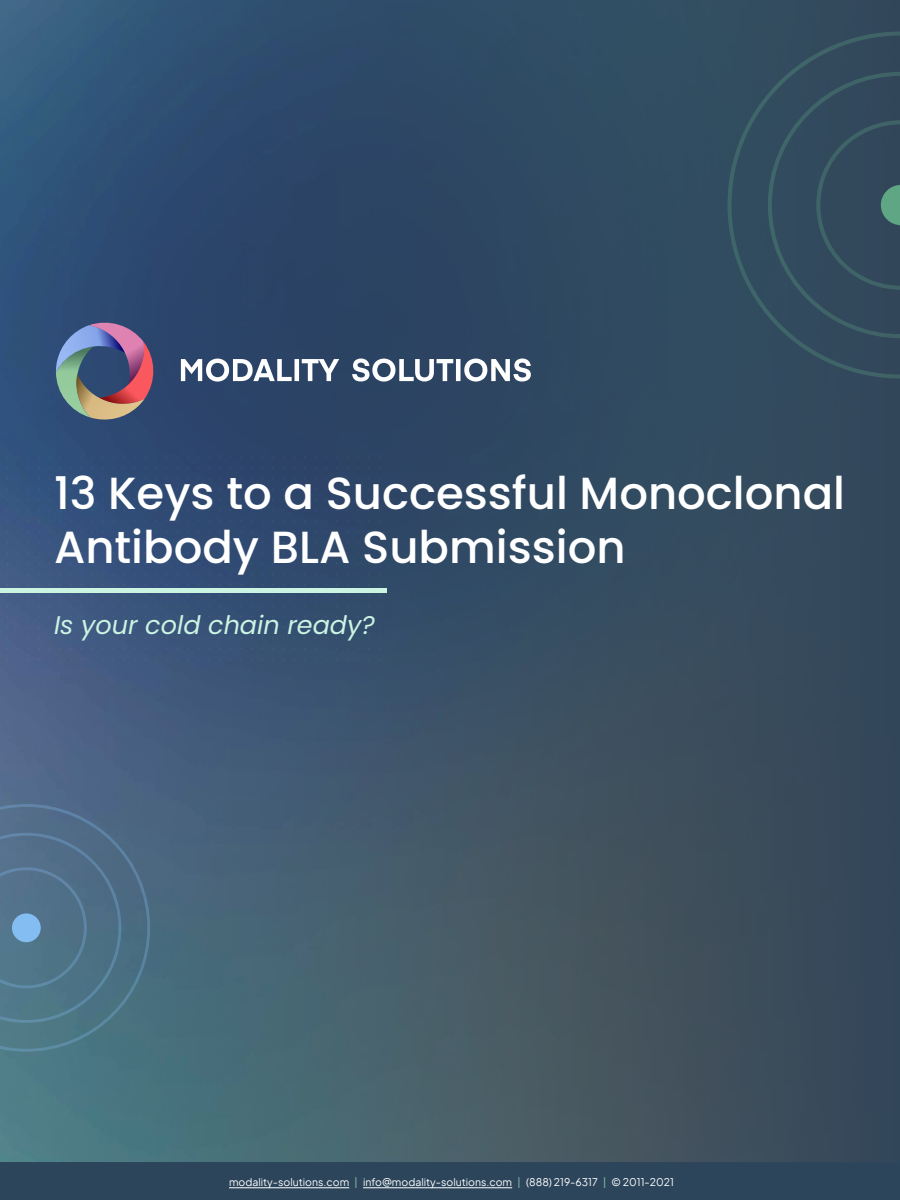
<style>
.page{position:relative;width:900px;height:1200px;background:#fff}
.page>*{position:absolute;margin:0;border:0;box-sizing:border-box;transform-origin:0 0}
.t1{font:500 45px/54px "Poppins";color:#fff}
.t2{font:italic 25.5px "Poppins";color:#cbf4e3}
.t3{font:10.5px "Eudoxus Sans";color:#fff}
.s1{color:#8dc0a6}
</style>
<div class="page">
<img style="left:0;top:0;width:900px;height:1162px">
<div style="left:0;top:1162px;width:900px;height:38px;background:#2c455b"></div>
<hr style="left:229px;top:1188px;width:120px;height:1px;background:#fff">
<hr style="left:363px;top:1188px;width:149px;height:1px;background:#fff">
<svg style="left:728px;top:32px;width:172px;height:347px;background:#334c5e"></svg>
<svg style="left:0;top:804px;width:150px;height:248px;background:#507389"></svg>
<hr style="left:0;top:588px;width:387px;height:4px;background:#cbf4e3">
<svg style="left:89px;top:319px;width:68px;height:87px"></svg>
<svg style="left:56px;top:325px;width:89px;height:97px;background:#777286"></svg>
<svg style="left:181px;top:357px;width:158px;height:26px"></svg>
<svg style="left:352px;top:357px;width:179px;height:26px"></svg>
<h1 class="t1" style="left:54px;top:467px;width:793px">13 Keys to a Successful Monoclonal<br>Antibody BLA Submission</h1>
<h2 class="t2" style="left:54px;top:610px;width:322px">Is your cold chain ready?</h2>
<p class="t3" style="left:229px;top:1174px;width:447px">modality-solutions.com <span class="s1">|</span> info@modality-solutions.com <span class="s1">|</span> (888) 219-6317 <span class="s1">|</span> © 2011-2021</p>
</div>
